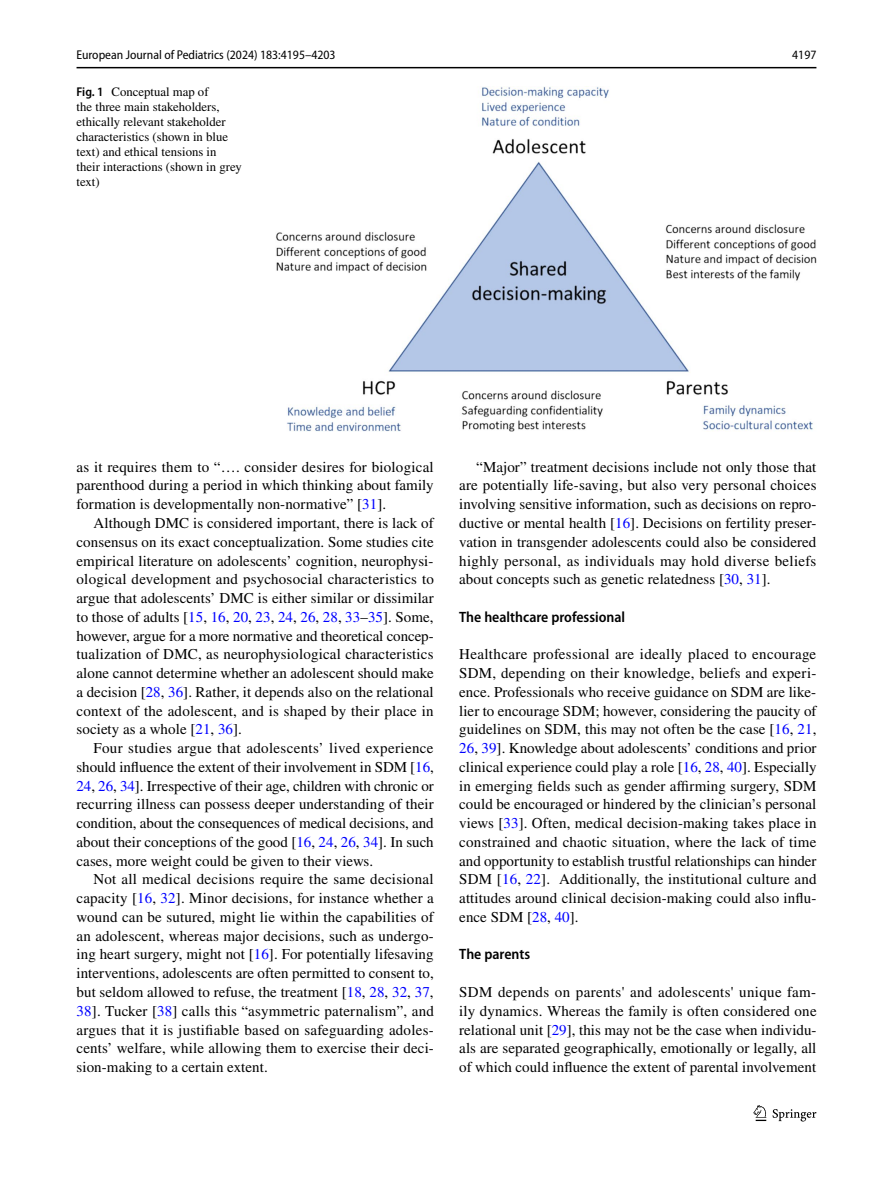
<style>
.page{position:relative;width:893px;height:1187px;background:#fff}
.page>*{position:absolute;margin:0;border:0;box-sizing:border-box;transform-origin:0 0}
.t1{font:15px/18.8px "STIX";letter-spacing:.005em;color:#000;text-align:justify}
.t2{font:600 semi-condensed 15px "Myriad Pro";color:#000}
.t3{font:12.75px/15px "STIX";color:#000}
.t4{font:semi-condensed 12.75px "Myriad Pro";color:#000}
.s1{font-family:"Myriad Pro";font-weight:600;font-stretch:semi-condensed}
.s2{color:#00f}
</style>
<div class="page">
<hr style="left:77px;top:67px;width:739px;height:1px;background:#000">
<svg style="left:753px;top:1105px;width:13px;height:15px"></svg>
<svg style="left:773px;top:1109px;width:43px;height:12px"></svg>
<img style="left:276px;top:87px;width:540px;height:344px">
<p class="t4" style="left:77px;top:48px;width:261px">European Journal of Pediatrics (2024) 183:4195–4203</p>
<p class="t4" style="left:792px;top:48px;width:26px">4197</p>
<p class="t3" style="left:77px;top:85px;width:167px"><span class="s1">Fig. 1</span> Conceptual map of<br>the three main stakeholders, ethically relevant stakeholder characteristics (shown in blue text) and ethical tensions in their interactions (shown in grey text)</p>
<p class="t1" style="left:77px;top:458px;width:359px">as it requires them to “…. consider desires for biological parenthood during a period in which thinking about family formation is developmentally non-normative” [<span class="s2">31</span>].</p>
<p class="t1" style="left:77px;top:514px;width:359px;text-indent:17px">Although DMC is considered important, there is lack of consensus on its exact conceptualization. Some studies cite empirical literature on adolescents’ cognition, neurophysi&shy;ological development and psychosocial characteristics to argue that adolescents’ DMC is either similar or dissimilar to those of adults [<span class="s2">15</span>, <span class="s2">16</span>, <span class="s2">20</span>, <span class="s2">23</span>, <span class="s2">24</span>, <span class="s2">26</span>, <span class="s2">28</span>, <span class="s2">33</span>–<span class="s2">35</span>]. Some, however, argue for a more normative and theoretical concep&shy;tualization of DMC, as neurophysiological characteristics alone cannot determine whether an adolescent should make a decision [<span class="s2">28</span>, <span class="s2">36</span>]. Rather, it depends also on the relational context of the adolescent, and is shaped by their place in society as a whole [<span class="s2">21</span>, <span class="s2">36</span>].</p>
<p class="t1" style="left:77px;top:739px;width:359px;text-indent:17px">Four studies argue that adolescents’ lived experience should influence the extent of their involvement in SDM [<span class="s2">16</span>, <span class="s2">24</span>, <span class="s2">26</span>, <span class="s2">34</span>]. Irrespective of their age, children with chronic or recurring illness can possess deeper understanding of their condition, about the consequences of medical decisions, and about their conceptions of the good [<span class="s2">16</span>, <span class="s2">24</span>, <span class="s2">26</span>, <span class="s2">34</span>]. In such cases, more weight could be given to their views.</p>
<p class="t1" style="left:77px;top:871px;width:359px;text-indent:17px">Not all medical decisions require the same decisional capacity [<span class="s2">16</span>, <span class="s2">32</span>]. Minor decisions, for instance whether a wound can be sutured, might lie within the capabilities of an adolescent, whereas major decisions, such as undergo&shy;ing heart surgery, might not [<span class="s2">16</span>]. For potentially lifesaving interventions, adolescents are often permitted to consent to, but seldom allowed to refuse, the treatment [<span class="s2">18</span>, <span class="s2">28</span>, <span class="s2">32</span>, <span class="s2">37</span>, <span class="s2">38</span>]. Tucker [<span class="s2">38</span>] calls this “asymmetric paternalism”, and argues that it is justifiable based on safeguarding adoles&shy;cents’ welfare, while allowing them to exercise their deci&shy;sion-making to a certain extent.</p>
<p class="t1" style="left:459px;top:458px;width:359px;text-indent:17px">“Major” treatment decisions include not only those that are potentially life-saving, but also very personal choices involving sensitive information, such as decisions on repro&shy;ductive or mental health [<span class="s2">16</span>]. Decisions on fertility preser&shy;vation in transgender adolescents could also be considered highly personal, as individuals may hold diverse beliefs about concepts such as genetic relatedness [<span class="s2">30</span>, <span class="s2">31</span>].</p>
<p class="t2" style="left:459px;top:608px;width:167px">The healthcare professional</p>
<p class="t1" style="left:459px;top:646px;width:359px">Healthcare professional are ideally placed to encourage SDM, depending on their knowledge, beliefs and experi&shy;ence. Professionals who receive guidance on SDM are like&shy;lier to encourage SDM; however, considering the paucity of guidelines on SDM, this may not often be the case [<span class="s2">16</span>, <span class="s2">21</span>, <span class="s2">26</span>, <span class="s2">39</span>]. Knowledge about adolescents’ conditions and prior clinical experience could play a role [<span class="s2">16</span>, <span class="s2">28</span>, <span class="s2">40</span>]. Especially in emerging fields such as gender affirming surgery, SDM could be encouraged or hindered by the clinician’s personal views [<span class="s2">33</span>]. Often, medical decision-making takes place in constrained and chaotic situation, where the lack of time and opportunity to establish trustful relationships can hinder SDM [<span class="s2">16</span>, <span class="s2">22</span>]. Additionally, the institutional culture and attitudes around clinical decision-making could also influ&shy;ence SDM [<span class="s2">28</span>, <span class="s2">40</span>].</p>
<p class="t2" style="left:459px;top:946px;width:72px">The parents</p>
<p class="t1" style="left:459px;top:983px;width:359px">SDM depends on parents' and adolescents' unique fam&shy;ily dynamics. Whereas the family is often considered one relational unit [<span class="s2">29</span>], this may not be the case when individu&shy;als are separated geographically, emotionally or legally, all of which could influence the extent of parental involvement</p>
</div>
